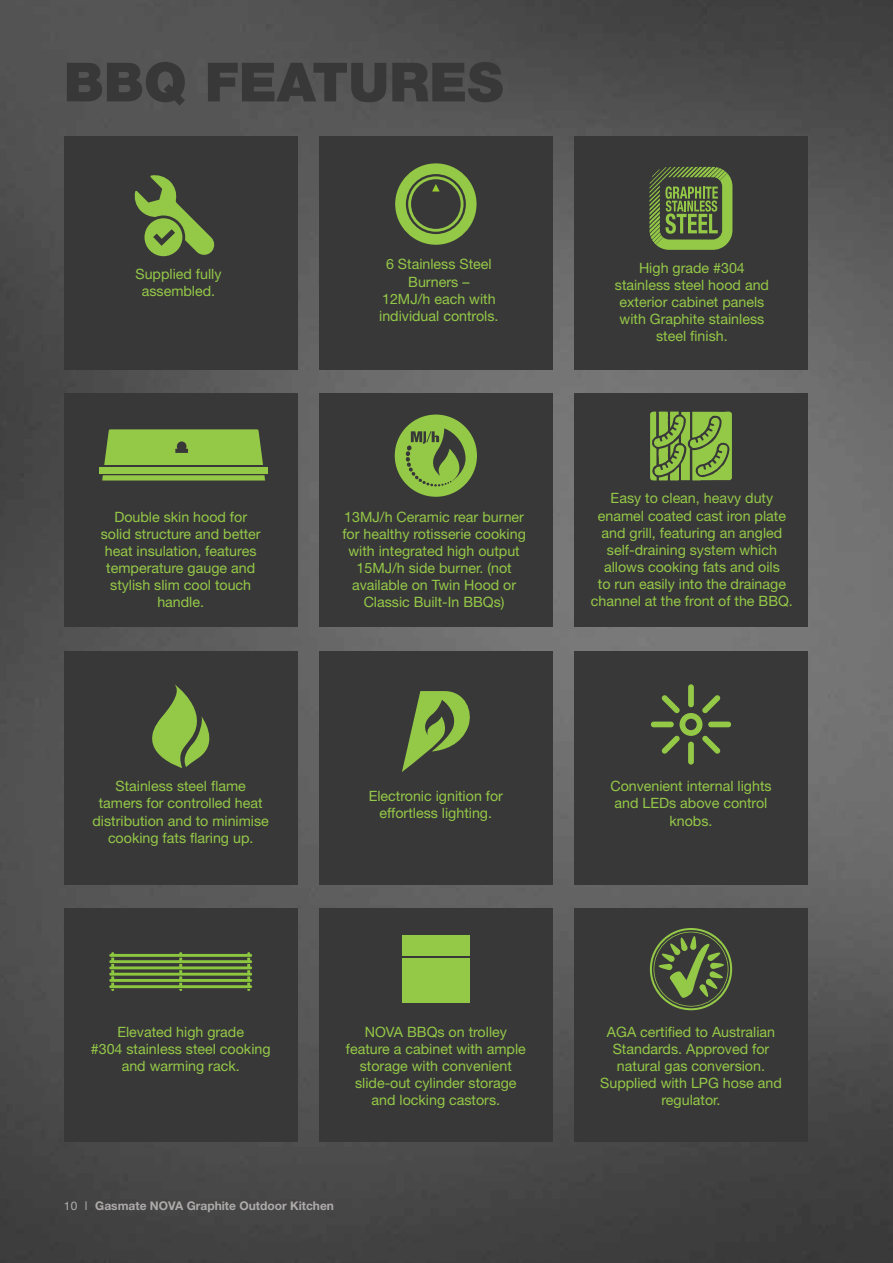
<style>
.page{position:relative;width:893px;height:1263px;background:#fff}
.page>*{position:absolute;margin:0;border:0;box-sizing:border-box;transform-origin:0 0}
.t1{font:900 54px "Helvetica Neue";color:#393839}
.t2{font:14.25px/17.1px "Helvetica Neue";color:#94c947;text-align:center}
.t3{font:700 12px "Helvetica Neue";color:#aeaaaa}
.s1{font-family:"Helvetica";font-weight:400}
</style>
<div class="page">
<img style="left:0;top:0;width:893px;height:1263px">
<div style="left:64px;top:136px;width:234px;height:234px;background:#393839"></div>
<div style="left:64px;top:393px;width:234px;height:234px;background:#393839"></div>
<div style="left:64px;top:651px;width:234px;height:233px;background:#393839"></div>
<div style="left:64px;top:908px;width:234px;height:234px;background:#393839"></div>
<div style="left:319px;top:136px;width:234px;height:234px;background:#393839"></div>
<div style="left:319px;top:393px;width:234px;height:234px;background:#393839"></div>
<div style="left:319px;top:651px;width:234px;height:233px;background:#393839"></div>
<div style="left:319px;top:908px;width:234px;height:234px;background:#393839"></div>
<div style="left:574px;top:136px;width:234px;height:234px;background:#393839"></div>
<div style="left:574px;top:393px;width:234px;height:234px;background:#393839"></div>
<div style="left:574px;top:651px;width:234px;height:233px;background:#393839"></div>
<div style="left:574px;top:908px;width:234px;height:234px;background:#393839"></div>
<svg style="left:134px;top:175px;width:81px;height:81px"></svg>
<svg style="left:649px;top:167px;width:83px;height:83px"></svg>
<svg style="left:395px;top:163px;width:81px;height:82px"></svg>
<svg style="left:395px;top:415px;width:82px;height:82px"></svg>
<svg style="left:650px;top:411px;width:82px;height:70px"></svg>
<div style="left:100px;top:467px;width:168px;height:6px;background:#94c947"></div>
<svg style="left:102px;top:475px;width:163px;height:5px"></svg>
<svg style="left:104px;top:429px;width:159px;height:36px;background:#8ec046"></svg>
<svg style="left:402px;top:691px;width:68px;height:81px"></svg>
<svg style="left:152px;top:684px;width:58px;height:84px"></svg>
<svg style="left:651px;top:684px;width:80px;height:80px"></svg>
<svg style="left:650px;top:928px;width:82px;height:82px"></svg>
<div style="left:437px;top:958px;width:33px;height:45px;background:#94c947"></div>
<div style="left:402px;top:958px;width:33px;height:45px;background:#94c947"></div>
<div style="left:402px;top:935px;width:68px;height:20px;background:#94c947"></div>
<svg style="left:109px;top:952px;width:143px;height:39px"></svg>
<h1 class="t1" style="left:64px;top:50px;width:441px">BBQ FEATURES</h1>
<p class="t2" style="left:379px;top:256px;width:121px">6 Stainless Steel<br>Burners –<br>12MJ/h each with individual controls.</p>
<p class="t2" style="left:135px;top:265px;width:88px">Supplied fully assembled.</p>
<p class="t2" style="left:615px;top:259px;width:156px">High grade #304 stainless steel hood and exterior cabinet panels with Graphite stainless steel finish.</p>
<p class="t2" style="left:101px;top:508px;width:161px">Double skin hood for solid structure and better heat insulation, features temperature gauge and stylish slim cool touch handle.</p>
<p class="t2" style="left:342px;top:508px;width:185px">13MJ/h Ceramic rear burner for healthy rotisserie cooking with integrated high output<br>15MJ/h side burner. (not available on Twin Hood or<br>Classic Built-In BBQs)</p>
<p class="t2" style="left:591px;top:490px;width:203px">Easy to clean, heavy duty enamel coated cast iron plate and grill, featuring an angled self-draining system which allows cooking fats and oils<br>to run easily into the drainage channel at the front of the BBQ.</p>
<p class="t2" style="left:93px;top:777px;width:178px">Stainless steel flame tamers for controlled heat distribution and to minimise cooking fats flaring up.</p>
<p class="t2" style="left:369px;top:787px;width:136px">Electronic ignition for effortless lighting.</p>
<p class="t2" style="left:610px;top:777px;width:163px">Convenient internal lights and LEDs above control knobs.</p>
<p class="t2" style="left:91px;top:1023px;width:181px">Elevated high grade<br>#304 stainless steel cooking and warming rack.</p>
<p class="t2" style="left:600px;top:1023px;width:183px">AGA certified to Australian<br>Standards. Approved for natural gas conversion.<br>Supplied with LPG hose and regulator.</p>
<p class="t2" style="left:346px;top:1023px;width:182px">NOVA BBQs on trolley feature a cabinet with ample storage with convenient slide-out cylinder storage and locking castors.</p>
<p class="t3" style="left:64px;top:1198px;width:272px"><span class="s1">10 |</span> Gasmate NOVA Graphite Outdoor Kitchen</p>
</div>
